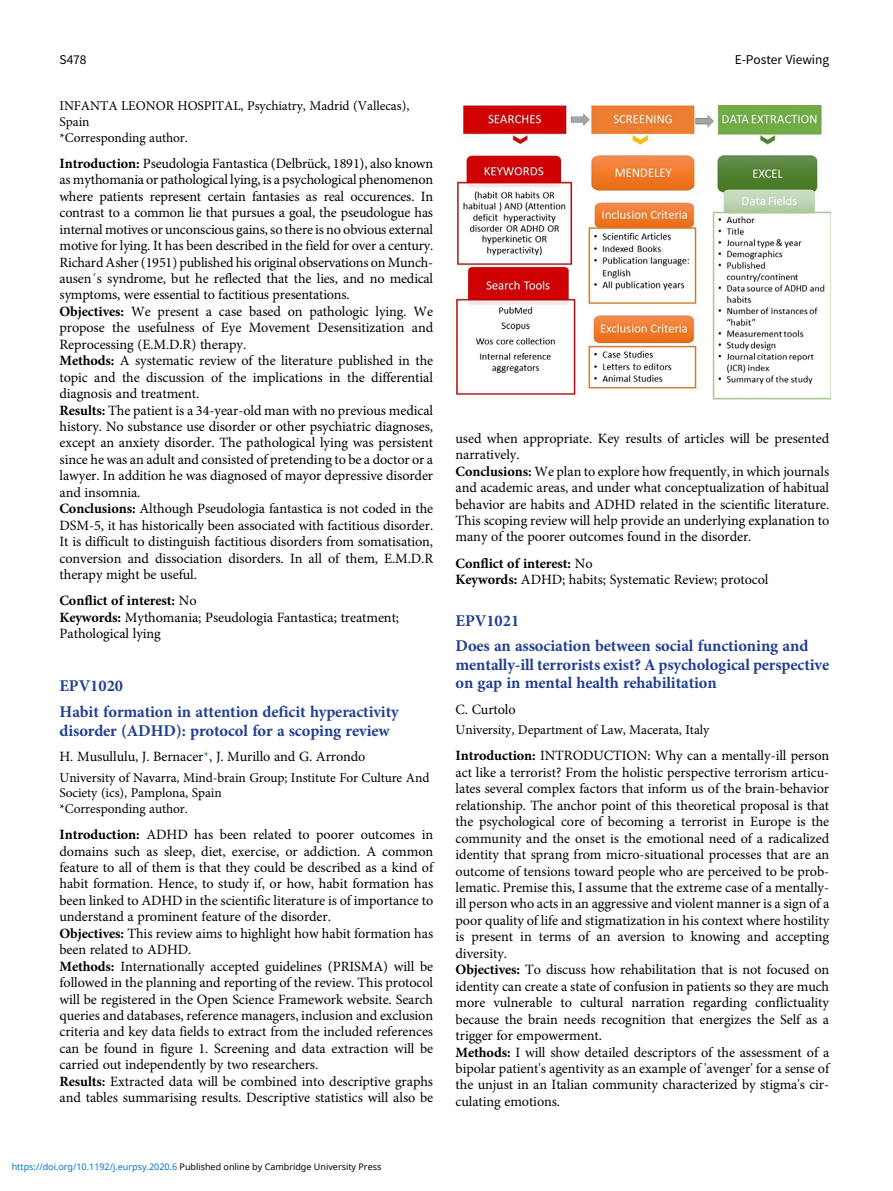
<style>
.page{position:relative;width:893px;height:1191px;background:#fff}
.page>*{position:absolute;margin:0;border:0;box-sizing:border-box;transform-origin:0 0}
.t1{font:16.5px/25.5px "Adv O Tb 65 e 897 d.B";color:#213f90}
.t2{font:14.25px/16.5px "Adv OT1 ef 757 c 0";color:#000}
.t3{font:14.25px "Adv O Tb 65 e 897 d.B";color:#000}
.t4{font:13.5px/15.8px "Adv OT1 ef 757 c 0";color:#000}
.t5{font:13.5px "Adv OT0 e 40 dc 65";color:#000}
.t6{font:9px "Noto Sans";color:#000}
.s1{font-family:"Adv O Tb 65 e 897 d.B"}
.s2{font-family:"Adv OT1 ef 757 c 0"}
.s3{color:#3f7c7d}
.s4{color:#0172cf}
</style>
<div class="page">
<img style="left:456px;top:105px;width:374px;height:294px">
<p class="t5" style="left:60px;top:55px;width:28px">S478</p>
<p class="t5" style="left:735px;top:55px;width:96px">E-Poster Viewing</p>
<p class="t4" style="left:60px;top:99px;width:351px">INFANTA LEONOR HOSPITAL, Psychiatry, Madrid (Vallecas),<br>Spain<br>*Corresponding author.</p>
<p class="t2" style="left:60px;top:156px;width:375px"><span class="s1">Introduction:</span> Pseudologia Fantastica (Delbrück, 1891), also known as mythomania or pathological lying, is a psychological phenomenon where patients represent certain fantasies as real occurences. In contrast to a common lie that pursues a goal, the pseudologue has internal motives or unconscious gains, so there is no obvious external motive for lying. It has been described in the field for over a century.<br>Richard Asher (1951) published his original observations on Munch&shy;ausen´s syndrome, but he reflected that the lies, and no medical symptoms, were essential to factitious presentations.<br><span class="s1">Objectives:</span> We present a case based on pathologic lying. We propose the usefulness of Eye Movement Desensitization and Reprocessing (E.M.D.R) therapy.<br><span class="s1">Methods:</span> A systematic review of the literature published in the topic and the discussion of the implications in the differential diagnosis and treatment.<br><span class="s1">Results:</span> The patient is a 34-year-old man with no previous medical history. No substance use disorder or other psychiatric diagnoses, except an anxiety disorder. The pathological lying was persistent since he was an adult and consisted of pretending to be a doctor or a lawyer. In addition he was diagnosed of mayor depressive disorder and insomnia.<br><span class="s1">Conclusions:</span> Although Pseudologia fantastica is not coded in the DSM-5, it has historically been associated with factitious disorder.<br>It is difficult to distinguish factitious disorders from somatisation, conversion and dissociation disorders. In all of them, E.M.D.R therapy might be useful.</p>
<p class="t3" style="left:60px;top:595px;width:138px">Conflict of interest: <span class="s2">No</span></p>
<p class="t2" style="left:60px;top:610px;width:341px"><span class="s1">Keywords:</span> Mythomania; Pseudologia Fantastica; treatment;<br>Pathological lying</p>
<p class="t1" style="left:60px;top:675px;width:341px">EPV1020<br>Habit formation in attention deficit hyperactivity</p>
<p class="t1" style="left:60px;top:719px;width:332px">disorder (ADHD): protocol for a scoping review</p>
<p class="t2" style="left:60px;top:750px;width:307px">H. Musullulu, J. Bernacer<span class="s3">*</span>, J. Murillo and G. Arrondo</p>
<p class="t4" style="left:60px;top:770px;width:371px">University of Navarra, Mind-brain Group; Institute For Culture And<br>Society (ics), Pamplona, Spain<br>*Corresponding author.</p>
<p class="t2" style="left:60px;top:827px;width:375px"><span class="s1">Introduction:</span> ADHD has been related to poorer outcomes in domains such as sleep, diet, exercise, or addiction. A common feature to all of them is that they could be described as a kind of habit formation. Hence, to study if, or how, habit formation has been linked to ADHD in the scientific literature is of importance to understand a prominent feature of the disorder.<br><span class="s1">Objectives:</span> This review aims to highlight how habit formation has been related to ADHD.<br><span class="s1">Methods:</span> Internationally accepted guidelines (PRISMA) will be followed in the planning and reporting of the review. This protocol will be registered in the Open Science Framework website. Search queries and databases, reference managers, inclusion and exclusion criteria and key data fields to extract from the included references can be found in figure 1. Screening and data extraction will be carried out independently by two researchers.<br><span class="s1">Results:</span> Extracted data will be combined into descriptive graphs and tables summarising results. Descriptive statistics will also be</p>
<p class="t2" style="left:456px;top:431px;width:375px">used when appropriate. Key results of articles will be presented narratively.<br><span class="s1">Conclusions:</span> We plan to explore how frequently, in which journals and academic areas, and under what conceptualization of habitual behavior are habits and ADHD related in the scientific literature.<br>This scoping review will help provide an underlying explanation to many of the poorer outcomes found in the disorder.</p>
<p class="t3" style="left:456px;top:557px;width:138px">Conflict of interest: <span class="s2">No</span></p>
<p class="t2" style="left:456px;top:572px;width:314px"><span class="s1">Keywords:</span> ADHD; habits; Systematic Review; protocol</p>
<p class="t1" style="left:456px;top:609px;width:354px">EPV1021<br>Does an association between social functioning and</p>
<p class="t1" style="left:456px;top:656px;width:375px;line-height:18.8px">mentally-ill terrorists exist? A psychological perspective on gap in mental health rehabilitation</p>
<p class="t2" style="left:456px;top:702px;width:61px">C. Curtolo</p>
<p class="t4" style="left:456px;top:723px;width:255px">University, Department of Law, Macerata, Italy</p>
<p class="t2" style="left:456px;top:749px;width:375px"><span class="s1">Introduction:</span> INTRODUCTION: Why can a mentally-ill person act like a terrorist? From the holistic perspective terrorism articu&shy;lates several complex factors that inform us of the brain-behavior relationship. The anchor point of this theoretical proposal is that the psychological core of becoming a terrorist in Europe is the community and the onset is the emotional need of a radicalized identity that sprang from micro-situational processes that are an outcome of tensions toward people who are perceived to be prob&shy;lematic. Premise this, I assume that the extreme case of a mentally&shy;ill person who acts in an aggressive and violent manner is a sign of a poor quality of life and stigmatization in his context where hostility is present in terms of an aversion to knowing and accepting diversity.<br><span class="s1">Objectives:</span> To discuss how rehabilitation that is not focused on identity can create a state of confusion in patients so they are much more vulnerable to cultural narration regarding conflictuality because the brain needs recognition that energizes the Self as a trigger for empowerment.<br><span class="s1">Methods:</span> I will show detailed descriptors of the assessment of a bipolar patient's agentivity as an example of 'avenger' for a sense of the unjust in an Italian community characterized by stigma's cir&shy;culating emotions.</p>
<p class="t6" style="left:12px;top:1160px;width:371px"><span class="s4">https://doi.org/10.1192/j.eurpsy.2020.6</span> Published online by Cambridge University Press</p>
</div>
